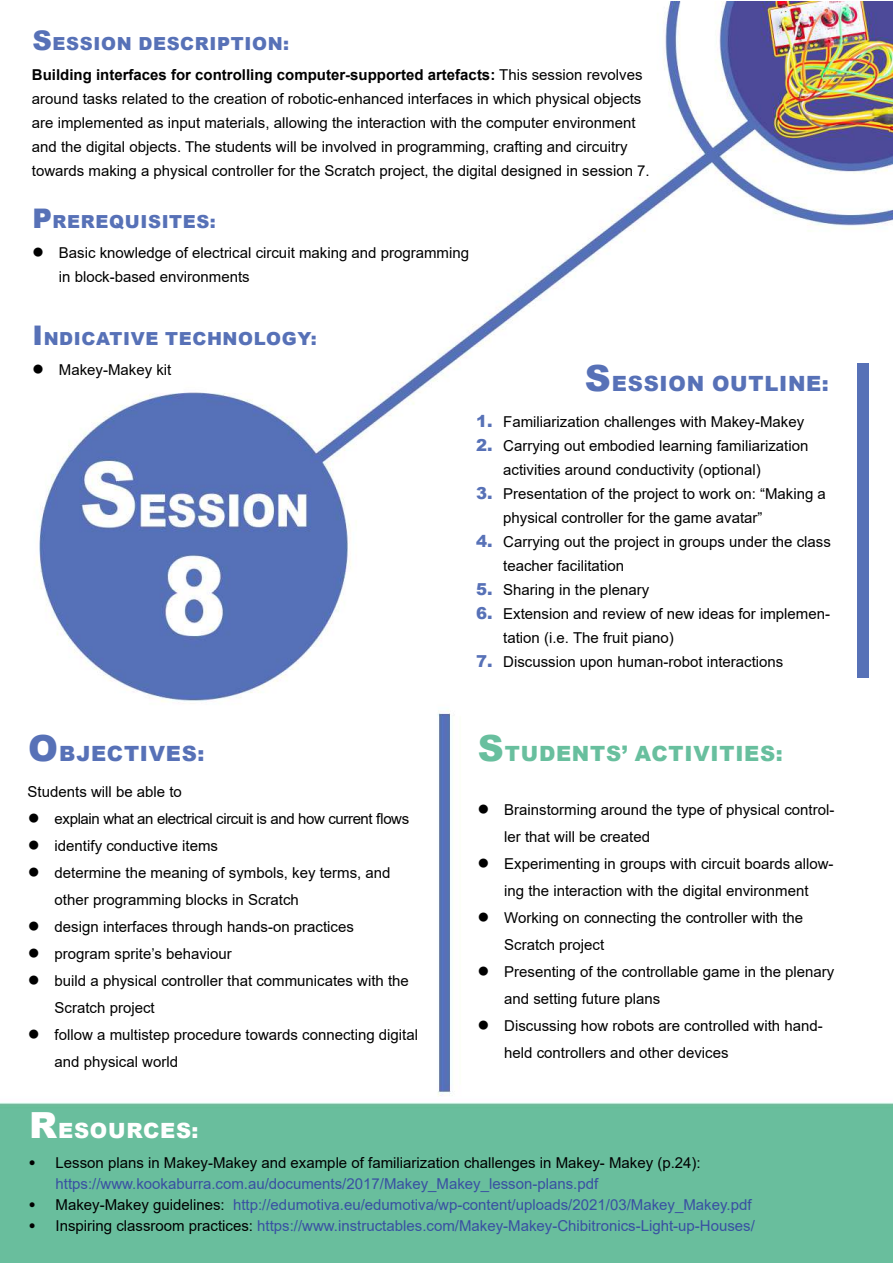
<style>
.page{position:relative;width:893px;height:1263px;background:#fff}
.page>*{position:absolute;margin:0;border:0;box-sizing:border-box;transform-origin:0 0}
.t1{font:900 21px "Arial";letter-spacing:.035em;color:#5771b7}
.t2{font:900 21px "Arial";letter-spacing:.035em;color:#68bf9e}
.t3{font:900 21px "Arial";letter-spacing:.035em;color:#fff}
.t4{font:900 18px "Arial";letter-spacing:.035em;color:#5771b7}
.t5{font:15px/24px "Arial";color:#000}
.t6{font:15px "Arial";color:#3950a2}
.t7{font:15px "Arial";letter-spacing:-.025em;color:#000}
.s1{font-size:27px}
.s2{font-weight:700}
.s3{font-weight:900;font-size:21px}
.s4{font-size:36px}
.s5{font-weight:900;font-size:16.5px;color:#5771b7}
.s6{font-weight:900}
.s7{color:#3950a2}
.s8{font-weight:900;color:#000}
.s9{color:#000}
</style>
<div class="page">
<img style="left:0;top:1px;width:892px;height:1262px">
<div style="left:857px;top:364px;width:11px;height:314px;background:#5771b7"></div>
<p class="t4" style="left:32px;top:30px;width:35px"><span class="s1">S</span>ESS</p>
<p class="t4" style="left:94px;top:30px;width:197px">ION DESCRIPTION:</p>
<p class="t5" style="left:32px;top:62px;width:619px"><span class="s2">Building interfaces for controlling computer-supported artefacts:</span> This session revolves around tasks related to the creation of robotic-enhanced interfaces in which physical objects are implemented as input materials, allowing the interaction with the computer environment and the digital objects. The students will be involved in programming, crafting and circuitry towards making a physical controller for the Scratch project, the digital designed in session 7.</p>
<p class="t4" style="left:32px;top:208px;width:185px"><span class="s1">P</span> REREQUISITES:</p>
<p class="t5" style="left:59px;top:240px;width:412px;text-indent:-27px"><span class="s3">●</span> Basic knowledge of electrical circuit making and programming in block-based environments</p>
<p class="t4" style="left:32px;top:326px;width:40px"><span class="s1">I</span>NDIC</p>
<p class="t4" style="left:96px;top:326px;width:142px">ATIVE TECHNOLO</p>
<p class="t4" style="left:282px;top:326px;width:36px">GY:</p>
<p class="t5" style="left:32px;top:358px;width:141px"><span class="s3">●</span> Makey-Makey kit</p>
<h1 class="t1" style="left:585px;top:368px;width:245px"><span class="s4">S</span>ESSION OUTLINE:</h1>
<p class="t5" style="left:476px;top:410px;width:329px"><span class="s5">1.</span> Familiarization challenges with Makey-Makey</p>
<p class="t5" style="left:503px;top:434px;width:307px;text-indent:-27px"><span class="s5">2.</span> Carrying out embodied learning familiarization activities around conductivity (optional)</p>
<p class="t5" style="left:503px;top:482px;width:324px;text-indent:-27px"><span class="s5">3.</span> Presentation of the project to work on: “Making a physical controller for the game avatar”</p>
<p class="t5" style="left:503px;top:530px;width:329px;text-indent:-27px"><span class="s5">4.</span> Carrying out the project in groups under the class teacher facilitation</p>
<p class="t5" style="left:476px;top:578px;width:174px"><span class="s5">5.</span> Sharing in the plenary</p>
<p class="t5" style="left:503px;top:602px;width:328px;text-indent:-27px"><span class="s5">6.</span> Extension and review of new ideas for implemen&shy;tation (i.e. The fruit piano)</p>
<p class="t5" style="left:476px;top:650px;width:309px"><span class="s5">7.</span> Discussion upon human-robot interactions</p>
<h1 class="t1" style="left:28px;top:738px;width:138px"><span class="s4">O</span> BJECTIVES</h1>
<h1 class="t1" style="left:197px;top:738px;width:8px">:</h1>
<p class="t5" style="left:28px;top:780px;width:156px">Students will be able to</p>
<p class="t7" style="left:28px;top:808px;width:383px"><span class="s3">●</span> explain what an electrical circuit is and how current flows</p>
<p class="t5" style="left:28px;top:834px;width:192px"><span class="s3">●</span> identify conductive items</p>
<p class="t5" style="left:55px;top:859px;width:337px;line-height:27px;text-indent:-27px"><span class="s3">●</span> determine the meaning of symbols, key terms, and other programming blocks in Scratch</p>
<p class="t5" style="left:28px;top:915px;width:328px"><span class="s3">●</span> design interfaces through hands-on practices</p>
<p class="t5" style="left:28px;top:942px;width:206px"><span class="s3">●</span> program sprite’s behaviour</p>
<p class="t5" style="left:55px;top:967px;width:356px;line-height:27px;text-indent:-27px"><span class="s3">●</span> build a physical controller that communicates with the<br>Scratch project</p>
<p class="t5" style="left:55px;top:1021px;width:365px;line-height:27px;text-indent:-27px"><span class="s3">●</span> follow a multistep procedure towards connecting digital and physical world</p>
<h1 class="t2" style="left:478px;top:739px;width:306px"><span class="s4">S</span>TUDENTS’ ACTIVITIES:</h1>
<p class="t5" style="left:504px;top:796px;width:332px;line-height:27px;text-indent:-27px"><span class="s3">●</span> Brainstorming around the type of physical control&shy;ler that will be created</p>
<p class="t5" style="left:477px;top:850px;width:358px;line-height:27px;text-align:center"><span class="s3">●</span> Experimenting in groups with circuit boards allow&shy;ing the interaction with the digital environment</p>
<p class="t5" style="left:504px;top:904px;width:301px;line-height:27px;text-indent:-27px"><span class="s3">●</span> Working on connecting the controller with the<br>Scratch project</p>
<p class="t5" style="left:504px;top:958px;width:332px;line-height:27px;text-indent:-27px"><span class="s3">●</span> Presenting of the controllable game in the plenary and setting future plans</p>
<p class="t5" style="left:504px;top:1012px;width:320px;line-height:27px;text-indent:-27px"><span class="s3">●</span> Discussing how robots are controlled with hand&shy;held controllers and other devices</p>
<h1 class="t3" style="left:29px;top:1115px;width:171px"><span class="s4">R</span>ESOURCES:</h1>
<p class="t5" style="left:56px;top:1152px;width:647px;line-height:21px;text-indent:-27px"><span class="s6">•</span> Lesson plans in Makey-Makey and example of familiarization challenges in Makey- Makey (p.24): <span class="s7">https://www.kookaburra.com.au/documents/2017/Makey_Makey_lesson-plans.pdf</span></p>
<p class="t6" style="left:29px;top:1194px;width:724px"><span class="s8">•</span> <span class="s9">Makey-Makey guidelines:</span> http://edumotiva.eu/edumotiva/wp-content/uploads/2021/03/Makey_Makey.pdf</p>
<p class="t6" style="left:29px;top:1215px;width:728px"><span class="s8">•</span> <span class="s9">Inspiring classroom practices:</span> https://www.instructables.com/Makey-Makey-Chibitronics-Light-up-Houses/</p>
</div>
